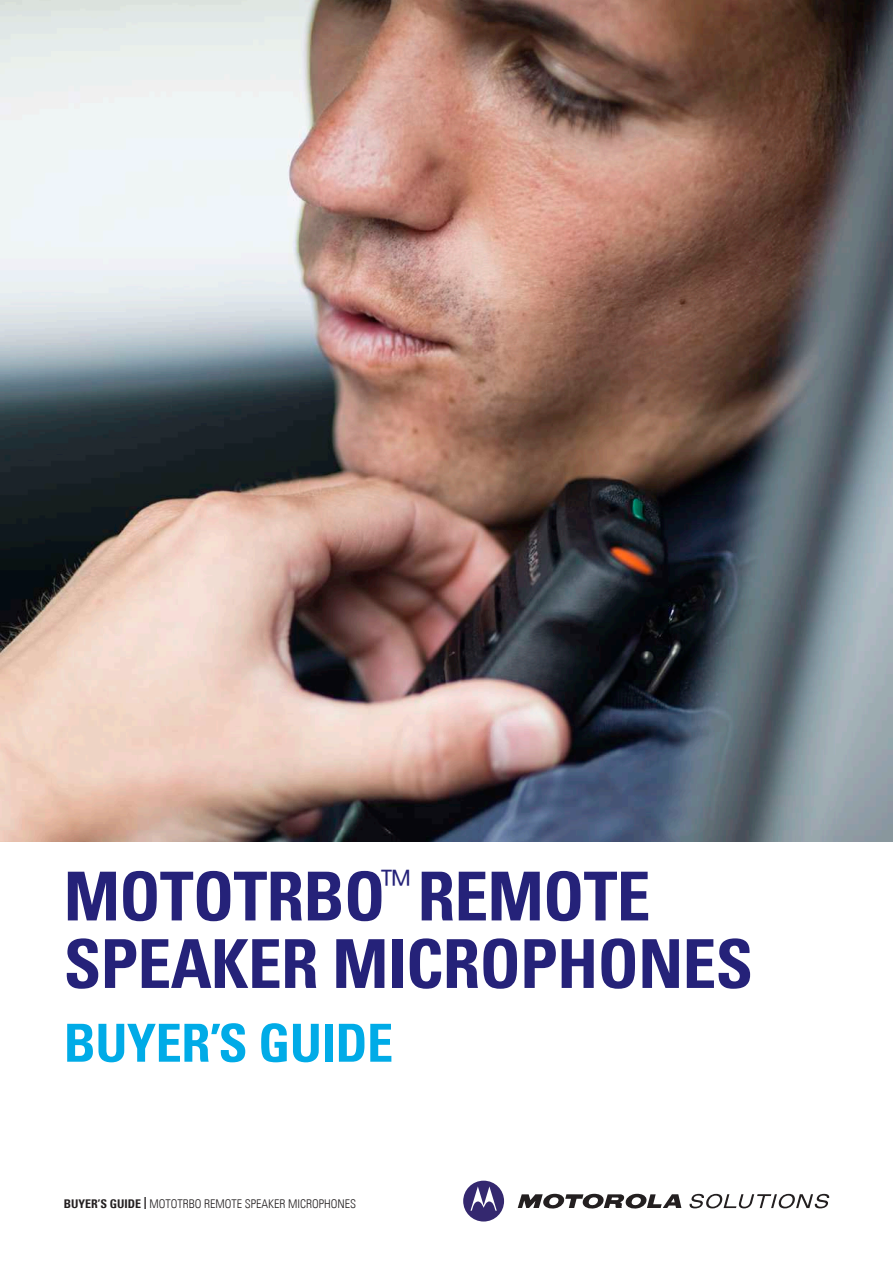
<style>
.page{position:relative;width:893px;height:1263px;background:#fff}
.page>*{position:absolute;margin:0;border:0;box-sizing:border-box;transform-origin:0 0}
.t1{font:700 condensed 67.5px/67.5px "Univers LT";letter-spacing:-.01em;color:#252279}
.t2{font:700 condensed 52.5px "Univers LT";letter-spacing:-.01em;color:#00abe7}
.t3{font:300 condensed 12px "Univers LT";color:#231f20}
.s1{font-weight:700}
</style>
<div class="page">
<img style="left:0;top:0;width:893px;height:842px">
<svg style="left:518px;top:1194px;width:163px;height:15px"></svg>
<svg style="left:463px;top:1181px;width:41px;height:40px"></svg>
<svg style="left:690px;top:1194px;width:139px;height:14px"></svg>
<h1 class="t1" style="left:64px;top:862px;width:691px">MOTOTRBO<sup>™</sup> REMOTE<br>SPEAKER MICROPHONES</h1>
<h2 class="t2" style="left:64px;top:1011px;width:331px">BUYER’S GUIDE</h2>
<p class="t3" style="left:64px;top:1196px;width:294px"><span class="s1">BUYER’S GUIDE |</span> MOTOTRBO REMOTE SPEAKER MICROPHONES</p>
</div>
